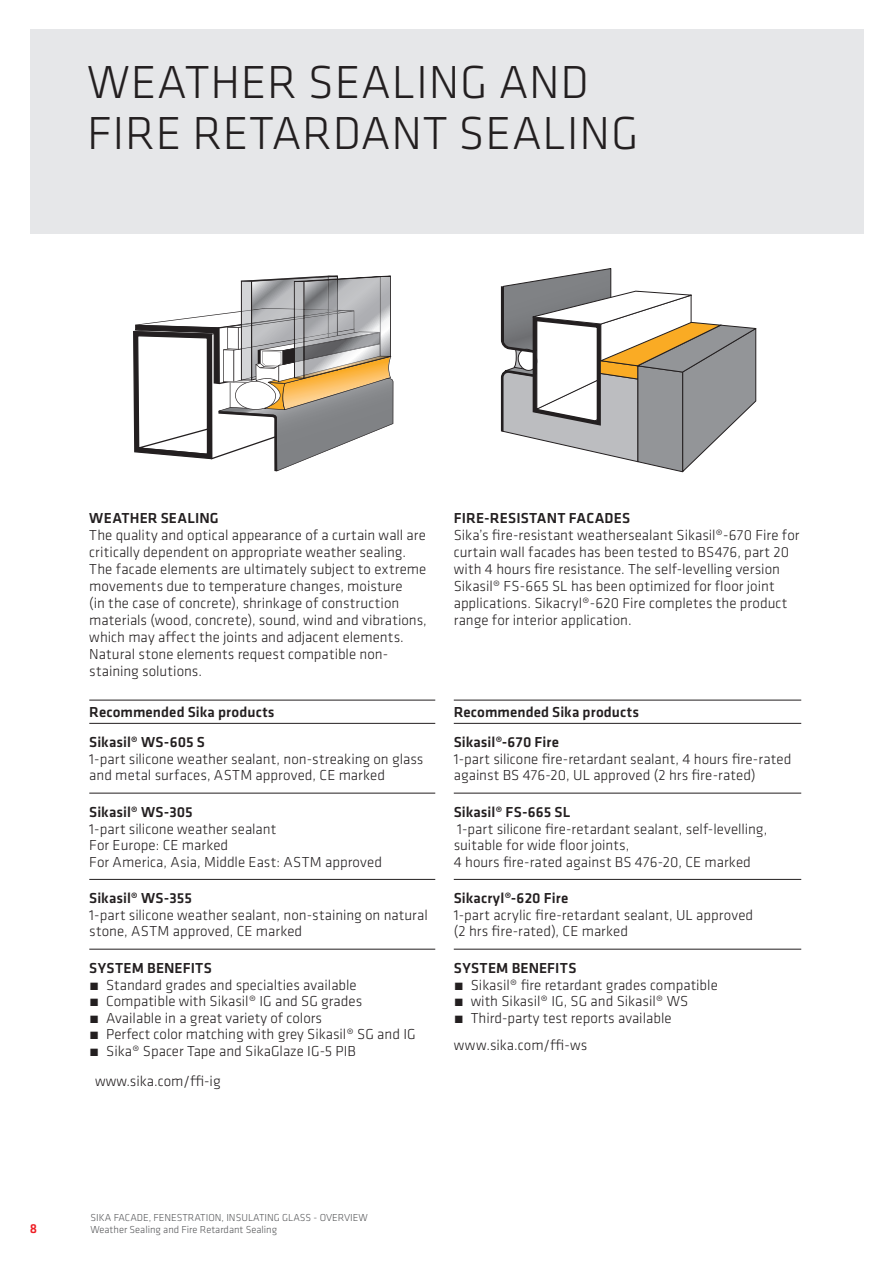
<style>
.page{position:relative;width:893px;height:1263px;background:#fff}
.page>*{position:absolute;margin:0;border:0;box-sizing:border-box;transform-origin:0 0}
.t1{font:300 48px/51px "Klavika";letter-spacing:.015em;color:#231f20}
.t2{font:300 15px/16.5px "Klavika";color:#231f20}
.t3{font:500 15px/30px "Klavika";letter-spacing:.005em;color:#231f20}
.t4{font:500 13.5px "Klavika";color:#ee1d23}
.t5{font:300 10.5px/12.6px "Klavika";color:#57585a}
</style>
<div class="page">
<div style="left:30px;top:30px;width:833px;height:204px;background:#e6e7e9"></div>
<hr style="left:454px;top:700px;width:347px;height:1px;background:#231f20">
<hr style="left:454px;top:723px;width:347px;height:1px;background:#231f20">
<hr style="left:454px;top:793px;width:347px;height:1px;background:#231f20">
<hr style="left:454px;top:879px;width:347px;height:1px;background:#231f20">
<hr style="left:454px;top:949px;width:347px;height:1px;background:#231f20">
<svg style="left:133px;top:276px;width:260px;height:195px"></svg>
<svg style="left:501px;top:268px;width:255px;height:204px"></svg>
<hr style="left:89px;top:700px;width:346px;height:1px;background:#231f20">
<hr style="left:89px;top:723px;width:346px;height:1px;background:#231f20">
<hr style="left:89px;top:793px;width:346px;height:1px;background:#231f20">
<hr style="left:89px;top:879px;width:346px;height:1px;background:#231f20">
<hr style="left:89px;top:949px;width:346px;height:1px;background:#231f20">
<h1 class="t1" style="left:87px;top:56px;width:553px">WEATHER SEALING AND<br>FIRE RETARDANT SEALING</h1>
<p class="t4" style="left:30px;top:1219px;width:9px">8</p>
<p class="t3" style="left:89px;top:503px;width:131px">WEATHER SEALING</p>
<p class="t2" style="left:89px;top:526px;width:339px;line-height:17px">The quality and optical appearance of a curtain wall are critically dependent on appropriate weather sealing.<br>The facade elements are ultimately subject to extreme movements due to temperature changes, moisture<br>(in the case of concrete), shrinkage of construction materials (wood, concrete), sound, wind and vibrations, which may affect the joints and adjacent elements.<br>Natural stone elements request compatible non&shy;staining solutions.</p>
<p class="t3" style="left:89px;top:697px;width:187px">Recommended Sika products<br>Sikasil® WS-605 S</p>
<p class="t2" style="left:89px;top:750px;width:336px">1-part silicone weather sealant, non-streaking on glass and metal surfaces, ASTM approved, CE marked</p>
<p class="t3" style="left:89px;top:797px;width:105px">Sikasil® WS-305</p>
<p class="t2" style="left:89px;top:820px;width:294px">1-part silicone weather sealant<br>For Europe: CE marked<br>For America, Asia, Middle East: ASTM approved</p>
<p class="t3" style="left:89px;top:883px;width:104px">Sikasil® WS-355</p>
<p class="t2" style="left:89px;top:906px;width:340px">1-part silicone weather sealant, non-staining on natural stone, ASTM approved, CE marked</p>
<p class="t3" style="left:89px;top:953px;width:124px">SYSTEM BENEFITS</p>
<p class="t2" style="left:89px;top:976px;width:328px">́ Standard grades and specialties available<br>́ Compatible with Sikasil® IG and SG grades<br>́ Available in a great variety of colors<br>́ Perfect color matching with grey Sikasil® SG and IG ́ Sika® Spacer Tape and SikaGlaze IG-5 PIB</p>
<p class="t2" style="left:95px;top:1072px;width:127px">www.sika.com/ffi-ig</p>
<p class="t3" style="left:454px;top:503px;width:178px">FIRE-RESISTANT FACADES</p>
<p class="t2" style="left:454px;top:526px;width:347px;line-height:17px">Sika’s fire-resistant weathersealant Sikasil®-670 Fire for curtain wall facades has been tested to BS476, part 20 with 4 hours fire resistance. The self-levelling version Sikasil® FS-665 SL has been optimized for floor joint applications. Sikacryl®-620 Fire completes the product range for interior application.</p>
<p class="t3" style="left:454px;top:697px;width:187px">Recommended Sika products<br>Sikasil®-670 Fire</p>
<p class="t2" style="left:454px;top:750px;width:339px">1-part silicone fire-retardant sealant, 4 hours fire-rated against BS 476-20, UL approved (2 hrs fire-rated)</p>
<p class="t3" style="left:454px;top:797px;width:118px">Sikasil® FS-665 SL</p>
<p class="t2" style="left:454px;top:820px;width:315px">1-part silicone fire-retardant sealant, self-levelling, suitable for wide floor joints,<br>4 hours fire-rated against BS 476-20, CE marked</p>
<p class="t3" style="left:454px;top:883px;width:116px">Sikacryl®-620 Fire</p>
<p class="t2" style="left:454px;top:906px;width:301px">1-part acrylic fire-retardant sealant, UL approved (2 hrs fire-rated), CE marked</p>
<p class="t3" style="left:454px;top:953px;width:124px">SYSTEM BENEFITS</p>
<p class="t2" style="left:454px;top:976px;width:266px">́ Sikasil® fire retardant grades compatible ́ with Sikasil® IG, SG and Sikasil® WS<br>́ Third-party test reports available</p>
<p class="t2" style="left:454px;top:1037px;width:135px">www.sika.com/ffi-ws</p>
<p class="t5" style="left:91px;top:1211px;width:279px">SIKA FACADE, FENESTRATION, INSULATING GLASS - OVERVIEW<br>Weather Sealing and Fire Retardant Sealing</p>
</div>
